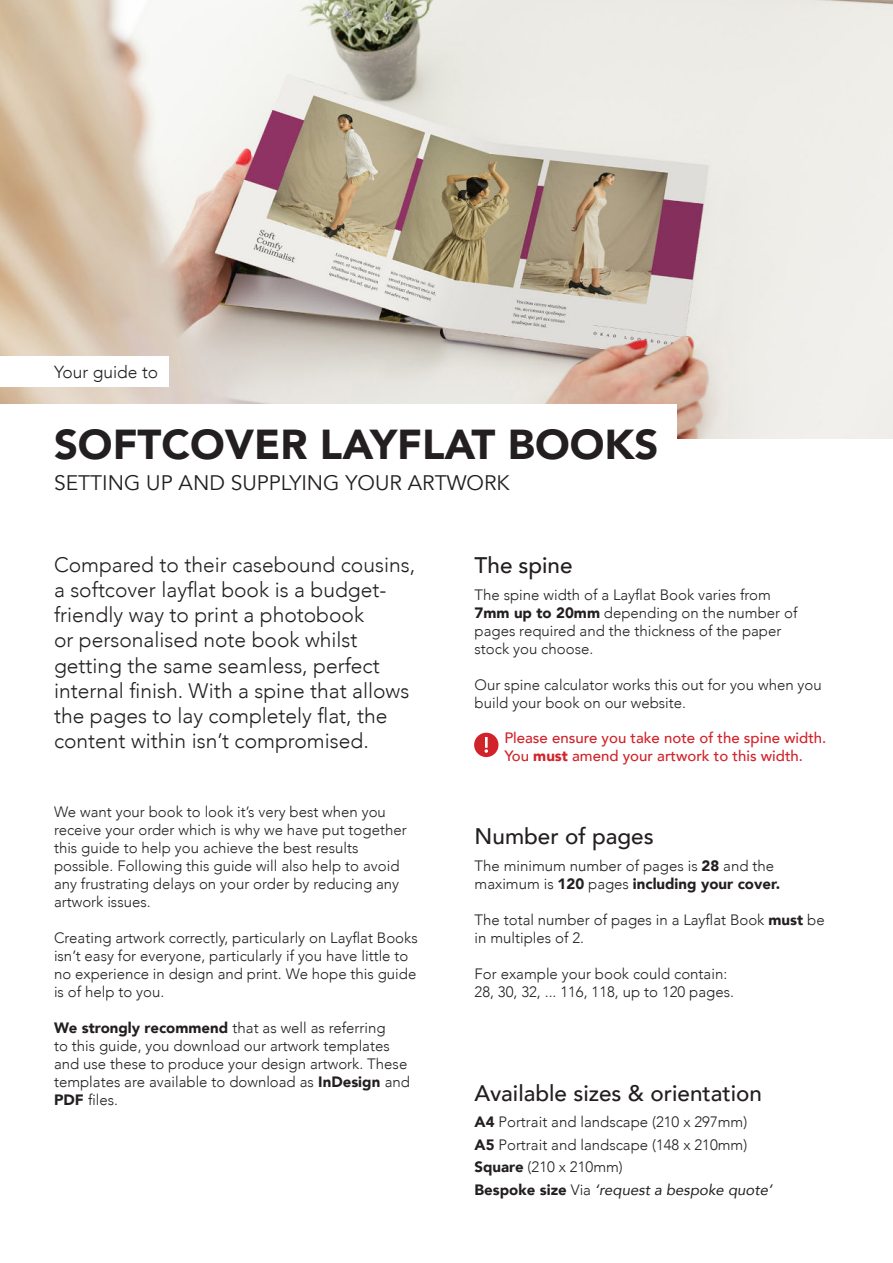
<style>
.page{position:relative;width:893px;height:1263px;background:#fff}
.page>*{position:absolute;margin:0;border:0;box-sizing:border-box;transform-origin:0 0}
.t1{font:900 41.7px "Avenir";color:#231f20}
.t2{font:500 22.5px "Avenir";color:#231f20}
.t3{font:300 21px/25.2px "Avenir";color:#231f20}
.t4{font:21px "Avenir";color:#231f20}
.t5{font:300 17.4px "Avenir";color:#231f20}
.t6{font:300 15px/18px "Avenir";color:#231f20}
.t7{font:500 15px/18px "Avenir";color:#d1232a}
.s1{font-weight:900}
.s2{font-weight:400;font-style:italic}
</style>
<div class="page">
<img style="left:0;top:0;width:893px;height:438px">
<div style="left:0;top:404px;width:676px;height:59px;background:#fff"></div>
<div style="left:0;top:356px;width:169px;height:31px;background:#fff"></div>
<div style="left:474px;top:733px;width:24px;height:24px;background:#d1232a;border-radius:50%"></div>
<svg style="left:485px;top:737px;width:3px;height:16px"></svg>
<p class="t5" style="left:54px;top:362px;width:106px">Your guide to</p>
<h1 class="t1" style="left:54px;top:427px;width:606px">SOFTCOVER LAYFLAT BOOKS</h1>
<h3 class="t4" style="left:54px;top:470px;width:457px">SETTING UP AND SUPPLYING YOUR ARTWORK</h3>
<p class="t3" style="left:54px;top:552px;width:363px">Compared to their casebound cousins, a softcover layflat book is a budget&shy;friendly way to print a photobook<br>or personalised note book whilst getting the same seamless, perfect internal finish. With a spine that allows the pages to lay completely flat, the content within isn’t compromised.</p>
<p class="t6" style="left:54px;top:802px;width:354px">We want your book to look it’s very best when you receive your order which is why we have put together this guide to help you achieve the best results possible. Following this guide will also help to avoid any frustrating delays on your order by reducing any artwork issues.</p>
<p class="t6" style="left:54px;top:928px;width:365px">Creating artwork correctly, particularly on Layflat Books isn’t easy for everyone, particularly if you have little to no experience in design and print. We hope this guide is of help to you.</p>
<p class="t6" style="left:54px;top:1018px;width:357px"><span class="s1">We strongly recommend</span> that as well as referring<br>to this guide, you download our artwork templates and use these to produce your design artwork. These templates are available to download as <span class="s1">InDesign</span> and <span class="s1">PDF</span> files.</p>
<h2 class="t2" style="left:475px;top:556px;width:99px">The spine</h2>
<p class="t6" style="left:475px;top:586px;width:324px">The spine width of a Layflat Book varies from <span class="s1">7mm up to 20mm</span> depending on the number of pages required and the thickness of the paper stock you choose.</p>
<p class="t6" style="left:475px;top:676px;width:349px">Our spine calculator works this out for you when you build your book on our website.</p>
<p class="t7" style="left:504px;top:730px;width:324px">Please ensure you take note of the spine width.<br>You <span class="s1">must</span> amend your artwork to this width.</p>
<h2 class="t2" style="left:475px;top:827px;width:181px">Number of pages</h2>
<p class="t6" style="left:475px;top:857px;width:307px">The minimum number of pages is <span class="s1">28</span> and the maximum is <span class="s1">120</span> pages <span class="s1">including your cover.</span></p>
<p class="t6" style="left:475px;top:911px;width:352px">The total number of pages in a Layflat Book <span class="s1">must</span> be in multiples of 2.</p>
<p class="t6" style="left:475px;top:965px;width:261px">For example your book could contain:<br>28, 30, 32, ... 116, 118, up to 120 pages.</p>
<h2 class="t2" style="left:475px;top:1083px;width:289px">Available sizes &amp; orientation</h2>
<p class="t6" style="left:475px;top:1111px;width:299px;line-height:22.5px"><span class="s1">A4</span> Portrait and landscape (210 x 297mm)<br><span class="s1">A5</span> Portrait and landscape (148 x 210mm)<br><span class="s1">Square</span> (210 x 210mm)<br><span class="s1">Bespoke size</span> Via <span class="s2">‘request a bespoke quote’</span></p>
</div>
